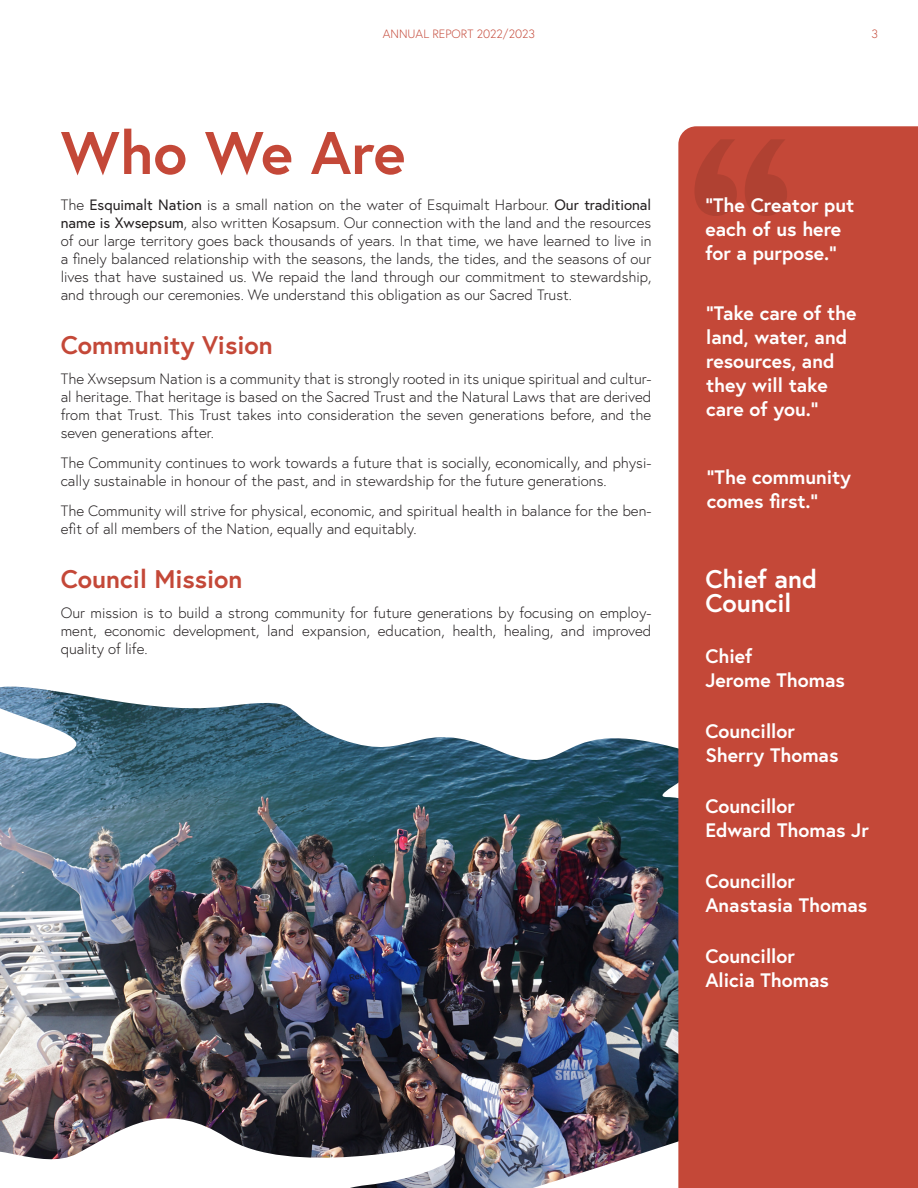
<style>
.page{position:relative;width:918px;height:1188px;background:#fff}
.page>*{position:absolute;margin:0;border:0;box-sizing:border-box;transform-origin:0 0}
.t1{font:700 60px "Europa";color:#c44838}
.t2{font:700 25.5px "Europa";color:#c44838}
.t3{font:700 25.5px/24px "Europa";color:#fff}
.Quotes{font:700 19.5px/24px "Europa";color:#fff}
.t4{font:300 15px/18px "Europa";color:#231f20;text-align:justify}
.t5{font:300 12px "Europa";color:#c44838}
.s1{font-weight:400}
</style>
<div class="page">
<img style="left:178px;top:702px;width:500px;height:399px">
<img style="left:178px;top:1101px;width:500px;height:87px">
<img style="left:0;top:686px;width:178px;height:474px">
<div style="left:678px;top:126px;width:240px;height:1062px;background:#c44838"></div>
<svg style="left:694px;top:139px;width:93px;height:77px;background:#b84334"></svg>
<p class="t5" style="left:383px;top:27px;width:154px">ANNUAL REPORT 2022/2023</p>
<p class="t5" style="left:872px;top:27px;width:8px">3</p>
<h1 class="t1" style="left:61px;top:112px;width:346px">Who We Are</h1>
<p class="t4" style="left:61px;top:196px;width:592px">The <span class="s1">Esquimalt Nation</span> is a small nation on the water of Esquimalt Harbour. <span class="s1">Our traditional name is Xwsepsum</span>, also written Kosapsum. Our connection with the land and the resources of our large territory goes back thousands of years. In that time, we have learned to live in a finely balanced relationship with the seasons, the lands, the tides, and the seasons of our lives that have sustained us. We repaid the land through our commitment to stewardship, and through our ceremonies. We understand this obligation as our Sacred Trust.</p>
<h2 class="t2" style="left:61px;top:328px;width:214px">Community Vision</h2>
<p class="t4" style="left:61px;top:370px;width:592px">The Xwsepsum Nation is a community that is strongly rooted in its unique spiritual and cultur&shy;al heritage. That heritage is based on the Sacred Trust and the Natural Laws that are derived from that Trust. This Trust takes into consideration the seven generations before, and the seven generations after.</p>
<p class="t4" style="left:61px;top:454px;width:592px">The Community continues to work towards a future that is socially, economically, and physi&shy;cally sustainable in honour of the past, and in stewardship for the future generations.</p>
<p class="t4" style="left:61px;top:502px;width:592px">The Community will strive for physical, economic, and spiritual health in balance for the ben&shy;efit of all members of the Nation, equally and equitably.</p>
<h2 class="t2" style="left:61px;top:562px;width:183px">Council Mission</h2>
<p class="t4" style="left:61px;top:604px;width:592px">Our mission is to build a strong community for future generations by focusing on employ&shy;ment, economic development, land expansion, education, health, healing, and improved quality of life.</p>
<p class="Quotes" style="left:705px;top:192px;width:150px">“The Creator put each of us here for a purpose.”</p>
<p class="Quotes" style="left:706px;top:300px;width:152px">“Take care of the land, water, and resources, and they will take care of you.”</p>
<p class="Quotes" style="left:707px;top:464px;width:146px">“The community comes first.”</p>
<h2 class="t3" style="left:705px;top:566px;width:113px">Chief and<br>Council</h2>
<p class="Quotes" style="left:705px;top:644px;width:141px">Chief<br>Jerome Thomas</p>
<p class="Quotes" style="left:705px;top:719px;width:135px">Councillor<br>Sherry Thomas</p>
<p class="Quotes" style="left:705px;top:794px;width:165px">Councillor<br>Edward Thomas Jr</p>
<p class="Quotes" style="left:705px;top:869px;width:163px">Councillor<br>Anastasia Thomas</p>
<p class="Quotes" style="left:705px;top:944px;width:125px">Councillor<br>Alicia Thomas</p>
</div>
